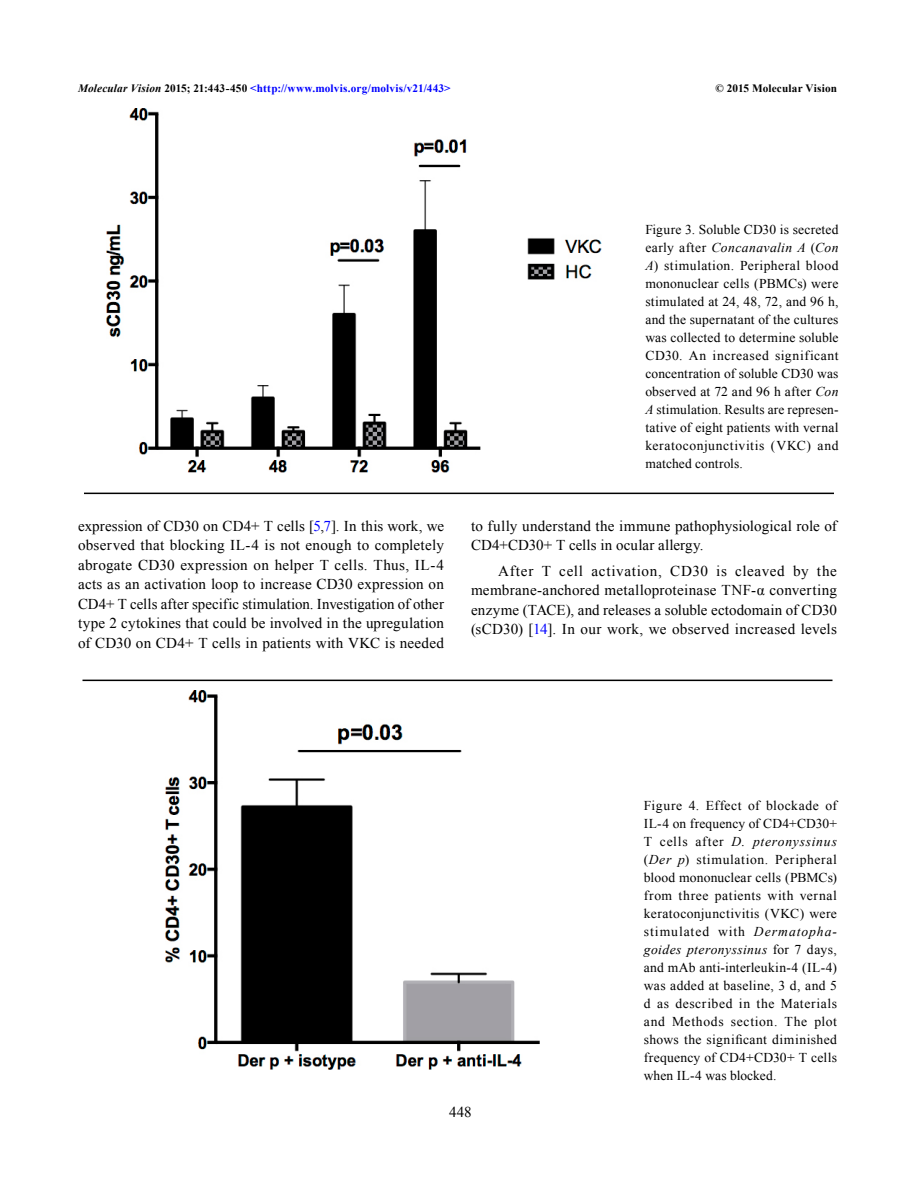
<style>
.page{position:relative;width:918px;height:1188px;background:#fff}
.page>*{position:absolute;margin:0;border:0;box-sizing:border-box;transform-origin:0 0}
.Para_Ind{font:15px/19.5px "Times New Roman";letter-spacing:.01em;color:#000;text-align:justify}
.Folio{font:15px "Times New Roman";color:#000}
.Fig_Caption{font:13.5px/18px "Times New Roman";letter-spacing:.02em;color:#000;text-align:justify}
.Header_Align_Left{font:700 11.25px "Times New Roman";letter-spacing:.015em;color:#00f}
.Header_Align_Right{font:700 11.25px "Times New Roman";letter-spacing:.015em;color:#000}
.s1{font-style:italic;color:#000}
.s2{color:#000}
.s3{font-style:italic}
.s4{color:#00f}
</style>
<div class="page">
<img style="left:106px;top:108px;width:496px;height:364px">
<hr style="left:84px;top:493px;width:750px;height:1px;background:#000">
<img style="left:165px;top:691px;width:375px;height:379px">
<hr style="left:82px;top:680px;width:750px;height:1px;background:#000">
<p class="Header_Align_Left" style="left:78px;top:80px;width:374px"><span class="s1">Molecular Vision</span> <span class="s2">2015; 21:443-450</span> &lt;http://www.molvis.org/molvis/v21/443&gt;</p>
<p class="Header_Align_Right" style="left:716px;top:80px;width:123px">© 2015 Molecular Vision</p>
<p class="Fig_Caption" style="left:645px;top:220px;width:195px">Figure 3. Soluble CD30 is secreted early after <span class="s3">Concanavalin A</span> (<span class="s3">Con A</span>) stimulation. Peripheral blood mononuclear cells (PBMCs) were stimulated at 24, 48, 72, and 96 h, and the supernatant of the cultures was collected to determine soluble CD30. An increased significant concentration of soluble CD30 was observed at 72 and 96 h after <span class="s3">Con A</span> stimulation. Results are represen&shy;tative of eight patients with vernal keratoconjunctivitis (VKC) and matched controls.</p>
<p class="Para_Ind" style="left:78px;top:516px;width:368px">expression of CD30 on CD4+ T cells [<span class="s4">5</span>,<span class="s4">7</span>]. In this work, we observed that blocking IL-4 is not enough to completely abrogate CD30 expression on helper T cells. Thus, IL-4 acts as an activation loop to increase CD30 expression on CD4+ T cells after specific stimulation. Investigation of other type 2 cytokines that could be involved in the upregulation of CD30 on CD4+ T cells in patients with VKC is needed</p>
<p class="Para_Ind" style="left:471px;top:516px;width:367px">to fully understand the immune pathophysiological role of<br>CD4+CD30+ T cells in ocular allergy.</p>
<p class="Para_Ind" style="left:471px;top:561px;width:368px;text-indent:27px">After T cell activation, CD30 is cleaved by the membrane-anchored metalloproteinase TNF-α converting enzyme (TACE), and releases a soluble ectodomain of CD30 (sCD30) [<span class="s4">14</span>]. In our work, we observed increased levels</p>
<p class="Folio" style="left:449px;top:1102px;width:24px">448</p>
<p class="Fig_Caption" style="left:644px;top:796px;width:195px">Figure 4. Effect of blockade of IL-4 on frequency of CD4+CD30+ T cells after <span class="s3">D. pteronyssinus </span>(<span class="s3">Der p</span>) stimulation. Peripheral blood mononuclear cells (PBMCs) from three patients with vernal keratoconjunctivitis (VKC) were stimulated with <span class="s3">Dermatopha&shy;goides pteronyssinus</span> for 7 days, and mAb anti-interleukin-4 (IL-4) was added at baseline, 3 d, and 5 d as described in the Materials and Methods section. The plot shows the significant diminished frequency of CD4+CD30+ T cells when IL-4 was blocked.</p>
</div>
